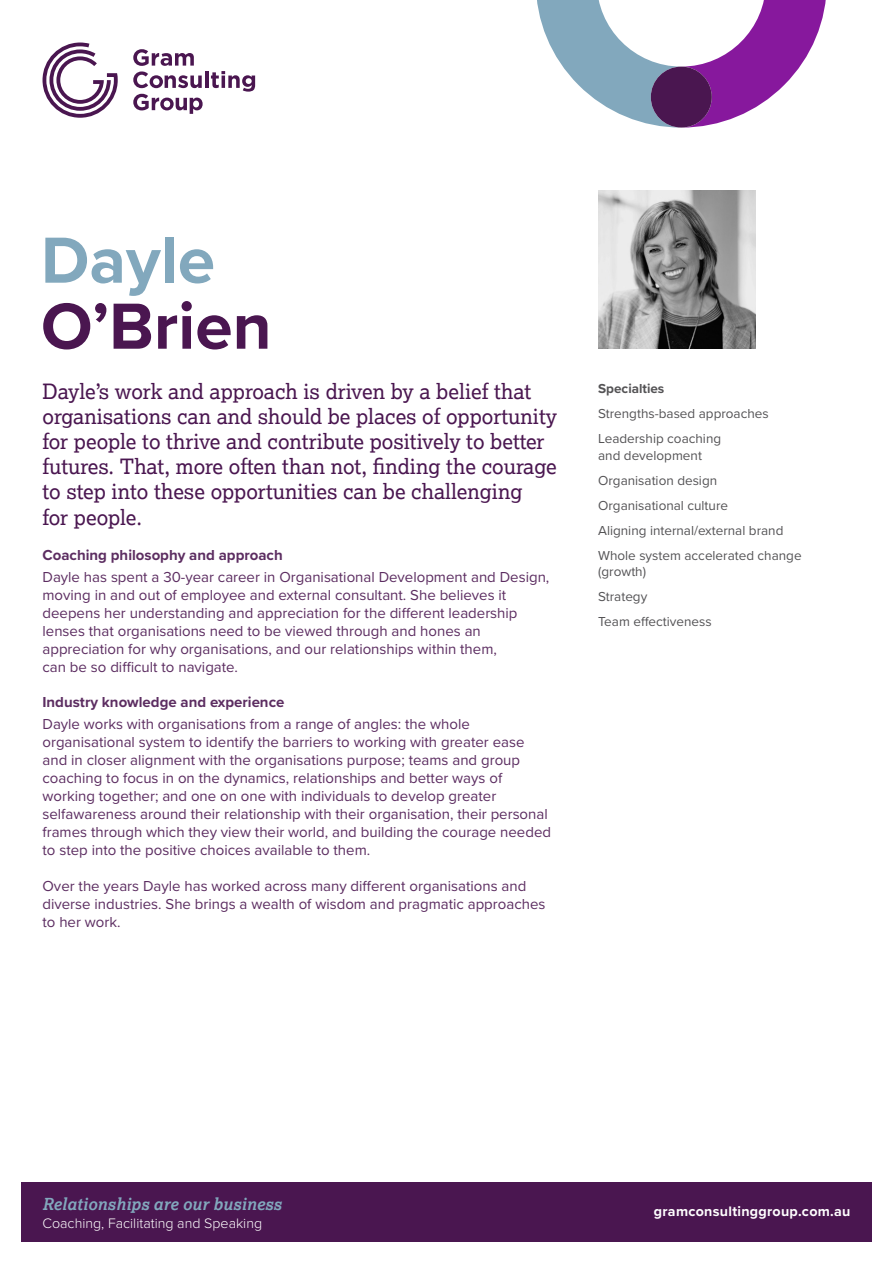
<style>
.page{position:relative;width:893px;height:1263px;background:#fff}
.page>*{position:absolute;margin:0;border:0;box-sizing:border-box;transform-origin:0 0}
.t1{font:700 67.5px/66px "Proxima Nova";color:#4a1650}
.t2{font:21px/25.2px "Lexia";color:#4a1650}
.t3{font:italic 700 16.5px "Lexia";color:#82a8bd}
.t4{font:15px/18px "Proxima Nova";color:#5c2d61}
.t5{font:700 15px "Proxima Nova";color:#5c2d61}
.t6{font:300 14.25px "Proxima Nova";color:#fff}
.t7{font:700 14.25px "Proxima Nova";letter-spacing:.02em;color:#fff}
.t8{font:13.5px/16.5px "Proxima Nova";color:#545355}
.t9{font:700 13.5px "Proxima Nova";color:#545355}
.s1{color:#82a8bd}
</style>
<div class="page">
<div style="left:21px;top:1182px;width:851px;height:60px;background:#4a1650"></div>
<svg style="left:43px;top:43px;width:75px;height:75px"></svg>
<svg style="left:133px;top:49px;width:69px;height:39px"></svg>
<hr style="left:205px;top:71px;width:4px;height:17px;background:#4a1650">
<svg style="left:211px;top:71px;width:44px;height:21px"></svg>
<svg style="left:133px;top:94px;width:70px;height:20px"></svg>
<svg style="left:537px;top:0;width:289px;height:128px"></svg>
<img style="left:598px;top:191px;width:157px;height:157px">
<p class="t1" style="left:41px;top:226px;width:232px"><span class="s1">Dayle<br></span>O’Brien</p>
<p class="t2" style="left:43px;top:378px;width:490px">Dayle’s work and approach is driven by a belief that</p>
<p class="t2" style="left:43px;top:403px;width:516px">organisations can and should be places of opportunity</p>
<p class="t2" style="left:43px;top:428px;width:504px">for people to thrive and contribute positively to better</p>
<p class="t2" style="left:43px;top:453px;width:516px">futures. That, more often than not, finding the courage</p>
<p class="t2" style="left:43px;top:479px;width:481px">to step into these opportunities can be challenging for people.</p>
<p class="t5" style="left:43px;top:543px;width:242px">Coaching philosophy and approach</p>
<p class="t4" style="left:43px;top:567px;width:508px">Dayle has spent a 30-year career in Organisational Development and Design,</p>
<p class="t4" style="left:43px;top:585px;width:465px">moving in and out of employee and external consultant. She believes it</p>
<p class="t4" style="left:43px;top:603px;width:476px">deepens her understanding and appreciation for the different leadership</p>
<p class="t4" style="left:43px;top:621px;width:440px">lenses that organisations need to be viewed through and hones an</p>
<p class="t4" style="left:43px;top:639px;width:456px">appreciation for why organisations, and our relationships within them, can be so difficult to navigate.</p>
<p class="t5" style="left:43px;top:691px;width:243px">Industry knowledge and experience</p>
<p class="t4" style="left:43px;top:714px;width:429px">Dayle works with organisations from a range of angles: the whole</p>
<p class="t4" style="left:43px;top:732px;width:483px">organisational system to identify the barriers to working with greater ease and in closer alignment with the organisations purpose; teams and group</p>
<p class="t4" style="left:43px;top:768px;width:461px">coaching to focus in on the dynamics, relationships and better ways of</p>
<p class="t4" style="left:43px;top:786px;width:507px">working together; and one on one with individuals to develop greater selfawareness around their relationship with their organisation, their personal</p>
<p class="t4" style="left:43px;top:822px;width:510px">frames through which they view their world, and building the courage needed</p>
<p class="t4" style="left:43px;top:840px;width:329px">to step into the positive choices available to them.</p>
<p class="t4" style="left:43px;top:876px;width:485px">Over the years Dayle has worked across many different organisations and</p>
<p class="t4" style="left:43px;top:894px;width:504px">diverse industries. She brings a wealth of wisdom and pragmatic approaches</p>
<p class="t4" style="left:43px;top:912px;width:80px">to her work.</p>
<p class="t9" style="left:598px;top:379px;width:68px">Specialties</p>
<p class="t8" style="left:598px;top:405px;width:172px">Strengths-based approaches</p>
<p class="t8" style="left:598px;top:430px;width:125px">Leadership coaching and development</p>
<p class="t8" style="left:598px;top:472px;width:121px">Organisation design</p>
<p class="t8" style="left:598px;top:497px;width:131px">Organisational culture</p>
<p class="t8" style="left:598px;top:522px;width:187px">Aligning internal/external brand</p>
<p class="t8" style="left:598px;top:547px;width:205px">Whole system accelerated change (growth)</p>
<p class="t8" style="left:598px;top:588px;width:51px">Strategy</p>
<p class="t8" style="left:598px;top:613px;width:115px">Team effectiveness</p>
<p class="t3" style="left:43px;top:1193px;width:241px">Relationships are our business</p>
<p class="t6" style="left:43px;top:1212px;width:221px">Coaching, Facilitating and Speaking</p>
<p class="t7" style="left:654px;top:1201px;width:198px">gramconsultinggroup.com.au</p>
</div>
